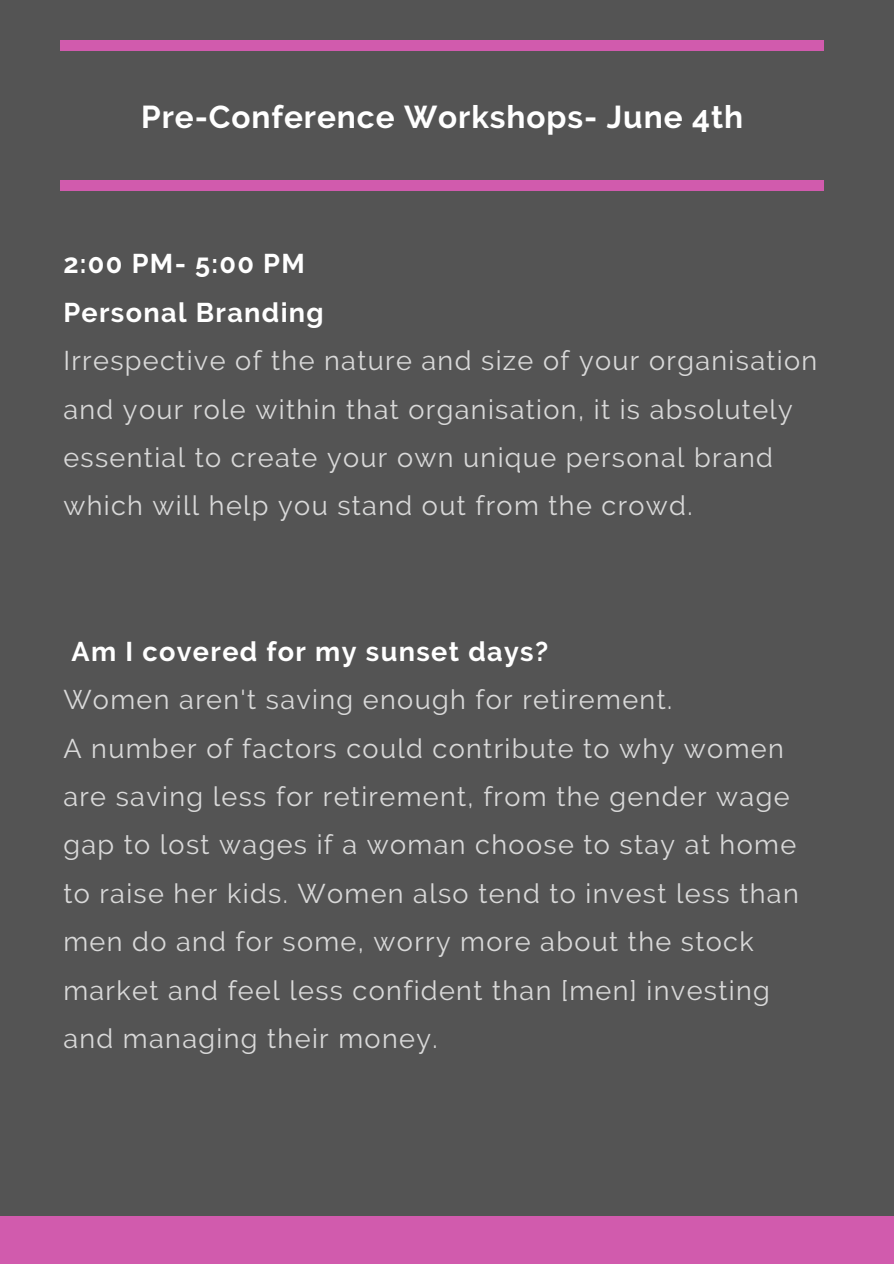
<style>
.page{position:relative;width:894px;height:1264px;background:#fff}
.page>*{position:absolute;margin:0;border:0;box-sizing:border-box;transform-origin:0 0}
.t1{font:700 31.5px "Raleway";letter-spacing:.03em;color:#fff}
.t2{font:27px/48.4px "Raleway";letter-spacing:.05em;color:#d9d9d9}
.t3{font:700 27px/48.4px "Raleway";letter-spacing:.05em;color:#fff}
</style>
<div class="page">
<div style="left:0;top:0;width:893px;height:1263px;background:#545454"></div>
<div style="left:60px;top:41px;width:763px;height:10px;background:#d15bad"></div>
<div style="left:60px;top:180px;width:763px;height:10px;background:#d15bad"></div>
<div style="left:0;top:1216px;width:893px;height:47px;background:#d15bad"></div>
<p class="t1" style="left:141px;top:99px;width:603px">Pre-Conference Workshops- June 4th</p>
<p class="t3" style="left:63px;top:239px;width:262px">2:00 PM- 5:00 PM<br>Personal Branding</p>
<p class="t2" style="left:63px;top:336px;width:755px">Irrespective of the nature and size of your organisation and your role within that organisation, it is absolutely essential to create your own unique personal brand which will help you stand out from the crowd.</p>
<p class="t3" style="left:72px;top:627px;width:478px">Am I covered for my sunset days?</p>
<p class="t2" style="left:63px;top:675px;width:736px">Women aren't saving enough for retirement.<br>A number of factors could contribute to why women are saving less for retirement, from the gender wage gap to lost wages if a woman choose to stay at home to raise her kids. Women also tend to invest less than men do and for some, worry more about the stock market and feel less confident than [men] investing and managing their money.</p>
</div>
